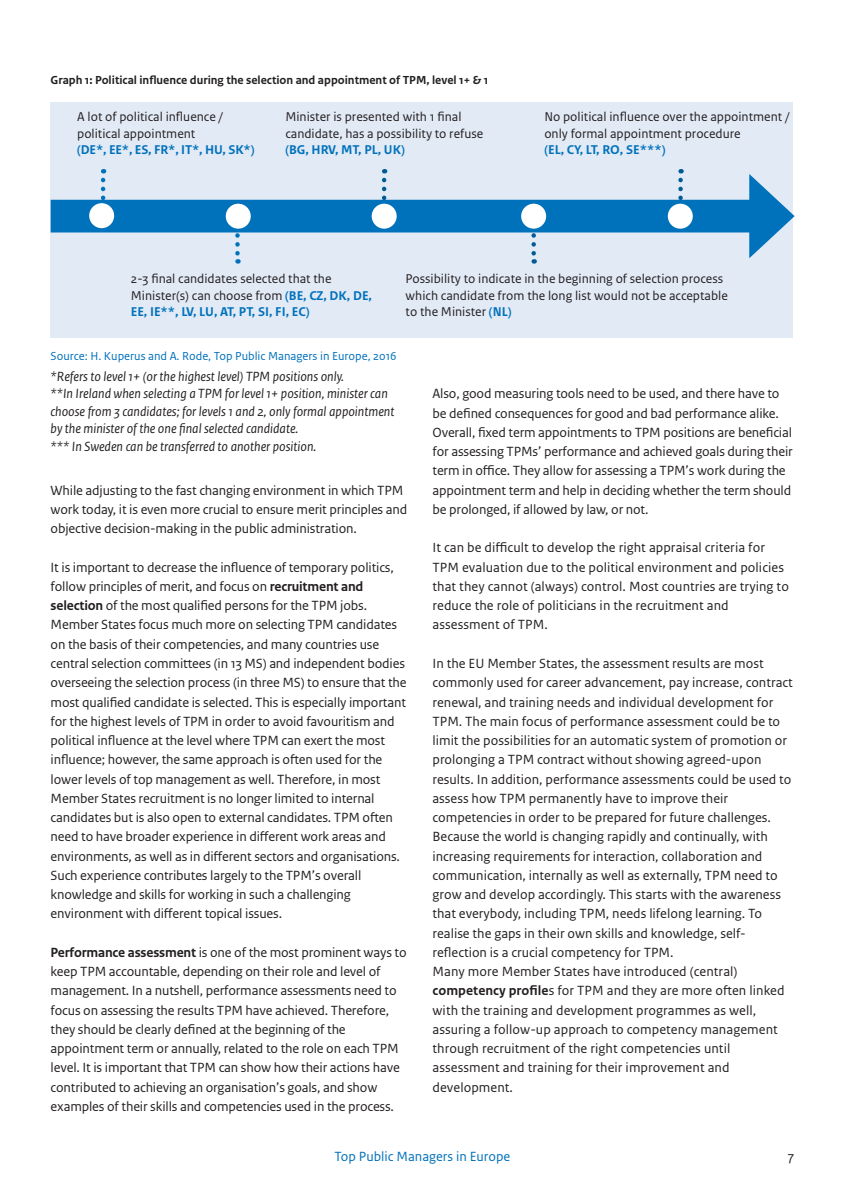
<style>
.page{position:relative;width:844px;height:1191px;background:#fff}
.page>*{position:absolute;margin:0;border:0;box-sizing:border-box;transform-origin:0 0}
._10_RO_Broodtekst_Sa{font:14px/19.2px "Rijksoverheid Sans Text";letter-spacing:-.01em;color:#231f20}
._13_RO_Fotobijschrif{font:italic 14px/17.5px "Rijksoverheid Sans Text";color:#231f20}
._10_RO_Broodtekst_Se{font:14px "Rijksoverheid Sans Text";color:#0071bb}
._10_RO_Broodtekst_Se-2{font:14px "Rijksoverheid Sans Text";color:#231f20}
._10_RO_Broodtekst_Sa-2{font:13.47px/16.4px "Rijksoverheid Sans Text";color:#231f20}
._13_RO_Fotobijschrif-2{font:700 12.25px "Rijksoverheid Sans Text";color:#231f20}
._13_RO_Fotobijschrif-3{font:12.25px "Rijksoverheid Sans Text";color:#0071bb}
.s1{font-weight:700;color:#0071bb}
.s2{font-weight:700}
</style>
<div class="page">
<div style="left:51px;top:103px;width:742px;height:235px;background:#e2eaf6"></div>
<div style="left:51px;top:200px;width:714px;height:32px;background:#0071bb"></div>
<svg style="left:749px;top:174px;width:45px;height:84px"></svg>
<svg style="left:101px;top:180px;width:4px;height:20px"></svg>
<svg style="left:382px;top:180px;width:4px;height:24px"></svg>
<svg style="left:678px;top:180px;width:4px;height:24px"></svg>
<svg style="left:235px;top:232px;width:5px;height:32px"></svg>
<svg style="left:531px;top:232px;width:5px;height:32px"></svg>
<div style="left:226px;top:204px;width:25px;height:25px;background:#fff;border-radius:50%"></div>
<div style="left:371px;top:204px;width:25px;height:25px;background:#fff;border-radius:50%"></div>
<div style="left:521px;top:204px;width:25px;height:25px;background:#fff;border-radius:50%"></div>
<div style="left:667px;top:204px;width:25px;height:25px;background:#fff;border-radius:50%"></div>
<div style="left:89px;top:203px;width:25px;height:25px;background:#fff;border-radius:50%"></div>
<p class="_13_RO_Fotobijschrif-2" style="left:51px;top:73px;width:439px">Graph 1: Political influence during the selection and appointment of TPM, level 1+ &amp; 1</p>
<p class="_10_RO_Broodtekst_Sa-2" style="left:77px;top:109px;width:179px">A lot of political influence / political appointment<br><span class="s1">(DE*, EE*, ES, FR*, IT*, HU, SK*)</span></p>
<p class="_10_RO_Broodtekst_Sa-2" style="left:285px;top:109px;width:199px">Minister is presented with 1 final candidate, has a possibility to refuse <span class="s1">(BG, HRV, MT, PL, UK)</span></p>
<p class="_10_RO_Broodtekst_Sa-2" style="left:544px;top:109px;width:246px">No political influence over the appointment / only formal appointment procedure<br><span class="s1">(EL, CY, LT, RO, SE***)</span></p>
<p class="_10_RO_Broodtekst_Sa-2" style="left:131px;top:271px;width:243px">2-3 final candidates selected that the<br>Minister(s) can choose from <span class="s1">(BE, CZ, DK, DE,<br>EE, IE**, LV, LU, AT, PT, SI, FI, EC)</span></p>
<p class="_10_RO_Broodtekst_Sa-2" style="left:405px;top:271px;width:324px">Possibility to indicate in the beginning of selection process which candidate from the long list would not be acceptable to the Minister <span class="s1">(NL)</span></p>
<p class="_13_RO_Fotobijschrif-3" style="left:51px;top:349px;width:347px">Source: H. Kuperus and A. Rode, Top Public Managers in Europe, 2016</p>
<p class="_13_RO_Fotobijschrif" style="left:51px;top:368px;width:295px">*Refers to level 1+ (or the highest level) TPM positions only.</p>
<p class="_13_RO_Fotobijschrif" style="left:51px;top:385px;width:345px">**In Ireland when selecting a TPM for level 1+ position, minister can choose from 3 candidates; for levels 1 and 2, only formal appointment by the minister of the one final selected candidate.<br>*** In Sweden can be transferred to another position.</p>
<p class="_10_RO_Broodtekst_Sa" style="left:51px;top:481px;width:358px">While adjusting to the fast changing environment in which TPM work today, it is even more crucial to ensure merit principles and objective decision-making in the public administration.</p>
<p class="_10_RO_Broodtekst_Sa" style="left:51px;top:558px;width:357px">It is important to decrease the influence of temporary politics, follow principles of merit, and focus on <span class="s2">recruitment and selection</span> of the most qualified persons for the TPM jobs.<br>Member States focus much more on selecting TPM candidates on the basis of their competencies, and many countries use central selection committees (in 13 MS) and independent bodies overseeing the selection process (in three MS) to ensure that the most qualified candidate is selected. This is especially important for the highest levels of TPM in order to avoid favouritism and political influence at the level where TPM can exert the most influence; however, the same approach is often used for the lower levels of top management as well. Therefore, in most Member States recruitment is no longer limited to internal candidates but is also open to external candidates. TPM often need to have broader experience in different work areas and environments, as well as in different sectors and organisations.<br>Such experience contributes largely to the TPM’s overall knowledge and skills for working in such a challenging environment with different topical issues.</p>
<p class="_10_RO_Broodtekst_Sa" style="left:51px;top:943px;width:357px"><span class="s2">Performance assessment</span> is one of the most prominent ways to keep TPM accountable, depending on their role and level of management. In a nutshell, performance assessments need to focus on assessing the results TPM have achieved. Therefore, they should be clearly defined at the beginning of the appointment term or annually, related to the role on each TPM level. It is important that TPM can show how their actions have contributed to achieving an organisation’s goals, and show examples of their skills and competencies used in the process.</p>
<p class="_10_RO_Broodtekst_Sa" style="left:432px;top:384px;width:362px">Also, good measuring tools need to be used, and there have to be defined consequences for good and bad performance alike.<br>Overall, fixed term appointments to TPM positions are beneficial for assessing TPMs’ performance and achieved goals during their term in office. They allow for assessing a TPM’s work during the appointment term and help in deciding whether the term should be prolonged, if allowed by law, or not.</p>
<p class="_10_RO_Broodtekst_Sa" style="left:432px;top:538px;width:358px">It can be difficult to develop the right appraisal criteria for TPM evaluation due to the political environment and policies that they cannot (always) control. Most countries are trying to reduce the role of politicians in the recruitment and assessment of TPM.</p>
<p class="_10_RO_Broodtekst_Sa" style="left:432px;top:654px;width:362px">In the EU Member States, the assessment results are most commonly used for career advancement, pay increase, contract renewal, and training needs and individual development for TPM. The main focus of performance assessment could be to limit the possibilities for an automatic system of promotion or prolonging a TPM contract without showing agreed-upon results. In addition, performance assessments could be used to assess how TPM permanently have to improve their competencies in order to be prepared for future challenges.<br>Because the world is changing rapidly and continually, with increasing requirements for interaction, collaboration and communication, internally as well as externally, TPM need to grow and develop accordingly. This starts with the awareness that everybody, including TPM, needs lifelong learning. To realise the gaps in their own skills and knowledge, self&shy;reflection is a crucial competency for TPM.</p>
<p class="_10_RO_Broodtekst_Sa" style="left:432px;top:962px;width:353px">Many more Member States have introduced (central) <span class="s2">competency profile</span>s for TPM and they are more often linked with the training and development programmes as well, assuring a follow-up approach to competency management through recruitment of the right competencies until assessment and training for their improvement and development.</p>
<p class="_10_RO_Broodtekst_Se" style="left:334px;top:1148px;width:177px">Top Public Managers in Europe</p>
<p class="_10_RO_Broodtekst_Se-2" style="left:787px;top:1148px;width:8px">7</p>
</div>
